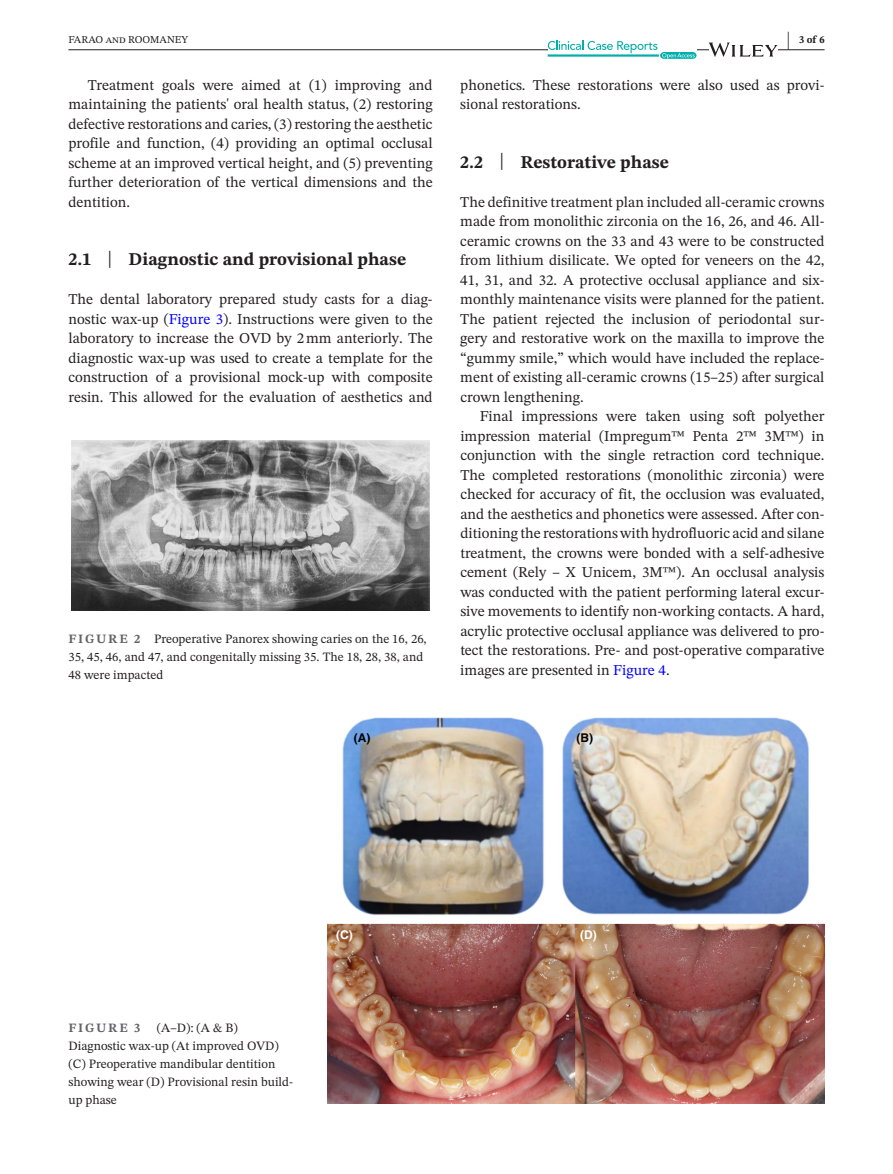
<style>
.page{position:relative;width:893px;height:1174px;background:#fff}
.page>*{position:absolute;margin:0;border:0;box-sizing:border-box;transform-origin:0 0}
.t1{font:700 21px "STIX Two Text";color:#231f20;scale:.42 1}
.t2{font:700 18px "STIX Two Text";color:#231f20}
.t3{font:15px/19.5px "STIX Two Text";color:#231f20;text-align:justify}
.t4{font:12.75px/18px "STIX Two Text";color:#231f20}
.t5{font:700 12.75px "STIX Two Text";letter-spacing:.14em;color:#636366}
.t6{font:700 12px "Helvetica";color:#000}
.t7{font:700 12px "Helvetica";color:#fff}
.t8{font:10.5px "STIX Two Text";color:#231f20}
.t9{font:700 10.5px "STIX Two Text";color:#231f20}
.s1{font-weight:400;font-size:23.7px}
.s2{color:#00f}
.s3{font-weight:700;color:#636366}
</style>
<div class="page">
<hr style="left:68px;top:49px;width:756px;height:1px;background:#231f20">
<svg style="left:548px;top:41px;width:148px;height:18px"></svg>
<svg style="left:709px;top:43px;width:68px;height:14px"></svg>
<div style="left:68px;top:440px;width:365px;height:170px;background:linear-gradient(to bottom,#fff,#fff)"></div>
<img style="left:72px;top:440px;width:357px;height:170px">
<img style="left:327px;top:718px;width:497px;height:386px">
<h1 class="t1" style="left:787px;top:24px;width:8px">|</h1>
<p class="t8" style="left:68px;top:32px;width:121px">FARAO and ROOMANEY</p>
<p class="t9" style="left:799px;top:32px;width:27px">3 of 6</p>
<p class="t3" style="left:68px;top:75px;width:366px;text-indent:20px">Treatment goals were aimed at (1) improving and maintaining the patients' oral health status, (2) restoring defective restorations and caries, (3) restoring the aesthetic profile and function, (4) providing an optimal occlusal scheme at an improved vertical height, and (5) preventing further deterioration of the vertical dimensions and the dentition.</p>
<p class="t3" style="left:460px;top:75px;width:366px">phonetics. These restorations were also used as provi&shy;sional restorations.</p>
<p class="t2" style="left:460px;top:149px;width:210px">2.2 <span class="s1">|</span> Restorative phase</p>
<p class="t3" style="left:460px;top:192px;width:366px">The definitive treatment plan included all-ceramic crowns made from monolithic zirconia on the 16, 26, and 46. All&shy;ceramic crowns on the 33 and 43 were to be constructed from lithium disilicate. We opted for veneers on the 42, 41, 31, and 32. A protective occlusal appliance and six&shy;monthly maintenance visits were planned for the patient.<br>The patient rejected the inclusion of periodontal sur&shy;gery and restorative work on the maxilla to improve the “gummy smile,” which would have included the replace&shy;ment of existing all-ceramic crowns (15–25) after surgical crown lengthening.</p>
<p class="t3" style="left:460px;top:406px;width:366px;text-indent:20px">Final impressions were taken using soft polyether impression material (Impregum™ Penta 2™ 3M™) in conjunction with the single retraction cord technique.<br>The completed restorations (monolithic zirconia) were checked for accuracy of fit, the occlusion was evaluated, and the aesthetics and phonetics were assessed. After con&shy;ditioning the restorations with hydrofluoric acid and silane treatment, the crowns were bonded with a self-adhesive cement (Rely – X Unicem, 3M™). An occlusal analysis was conducted with the patient performing lateral excur&shy;sive movements to identify non-working contacts. A hard, acrylic protective occlusal appliance was delivered to pro&shy;tect the restorations. Pre- and post-operative comparative images are presented in <span class="s2">Figure 4</span>.</p>
<p class="t2" style="left:68px;top:246px;width:339px">2.1 <span class="s1">|</span> Diagnostic and provisional phase</p>
<p class="t3" style="left:68px;top:289px;width:366px">The dental laboratory prepared study casts for a diag&shy;nostic wax-up (<span class="s2">Figure 3</span>). Instructions were given to the laboratory to increase the OVD by 2mm anteriorly. The diagnostic wax-up was used to create a template for the construction of a provisional mock-up with composite resin. This allowed for the evaluation of aesthetics and</p>
<p class="t4" style="left:68px;top:629px;width:360px"><span class="s3">FIGURE 2</span> Preoperative Panorex showing caries on the 16, 26,<br>35, 45, 46, and 47, and congenitally missing 35. The 18, 28, 38, and<br>48 were impacted</p>
<p class="t6" style="left:354px;top:730px;width:18px">(A)</p>
<p class="t6" style="left:576px;top:730px;width:18px">(B)</p>
<p class="t4" style="left:68px;top:1018px;width:226px;text-indent:88px">(A–D): (A &amp; B)<br>Diagnostic wax-up (At improved OVD) (C) Preoperative mandibular dentition showing wear (D) Provisional resin build&shy;up phase</p>
<p class="t5" style="left:68px;top:1018px;width:74px">FIGURE 3</p>
<p class="t7" style="left:336px;top:927px;width:18px">(C)</p>
<p class="t7" style="left:580px;top:927px;width:18px">(D)</p>
</div>
